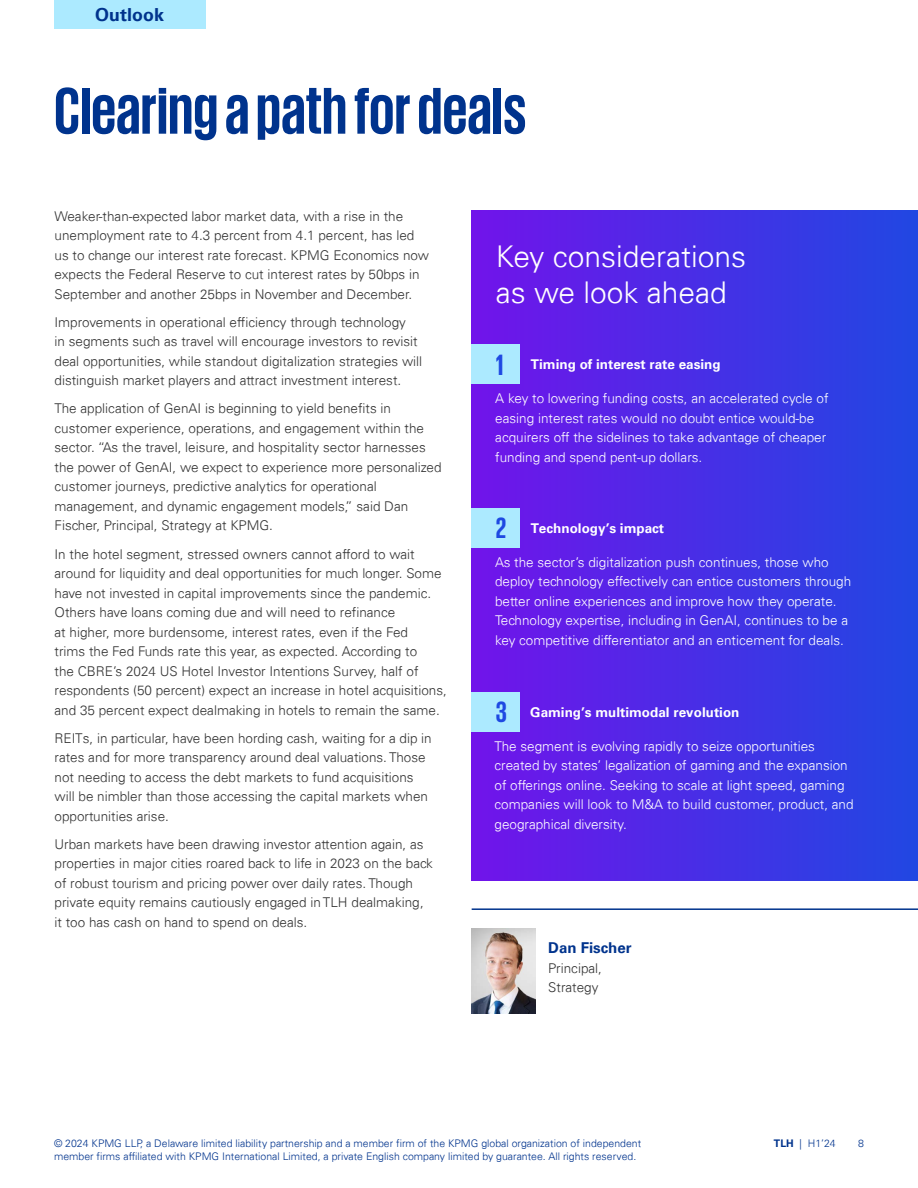
<style>
.page{position:relative;width:918px;height:1188px;background:#fff}
.page>*{position:absolute;margin:0;border:0;box-sizing:border-box;transform-origin:0 0}
.t1{font:700 67.5px "KPMG";color:#00338d}
.t2{font:300 30px/36px "Univers 45";color:#fff}
.t3{font:700 30px "KPMG";color:#1e49e2}
.t4{font:700 18px "Univers";color:#00338d}
.t5{font:700 15px "Univers";color:#00338d}
.t6{font:300 13.5px/19.5px "Univers 45";color:#333}
.t7{font:300 13.5px/19.5px "Univers 45";color:#fff}
.t8{font:700 13.5px "Univers";color:#fff}
.t9{font:300 10.5px "Univers 45";color:#00338d}
.s1{font-family:"Univers";font-weight:700}
</style>
<div class="page">
<div style="left:471px;top:211px;width:447px;height:669px;background:linear-gradient(to right,#7214ea,#2047e2)"></div>
<div style="left:54px;top:0;width:151px;height:28px;background:#aceaff"></div>
<div style="left:471px;top:344px;width:48px;height:40px;background:#aceaff"></div>
<div style="left:471px;top:508px;width:48px;height:40px;background:#aceaff"></div>
<div style="left:471px;top:692px;width:48px;height:40px;background:#aceaff"></div>
<hr style="left:472px;top:908px;width:446px;height:2px;background:#00338d">
<img style="left:472px;top:928px;width:63px;height:85px">
<h3 class="t4" style="left:95px;top:4px;width:71px">Outlook</h3>
<h1 class="t1" style="left:54px;top:77px;width:474px">Clearing a path for deals</h1>
<p class="t6" style="left:55px;top:206px;width:376px">Weaker-than-expected labor market data, with a rise in the unemployment rate to 4.3 percent from 4.1 percent, has led us to change our interest rate forecast. KPMG Economics now expects the Federal Reserve to cut interest rates by 50bps in September and another 25bps in November and December.</p>
<p class="t6" style="left:55px;top:312px;width:369px">Improvements in operational efficiency through technology<br>in segments such as travel will encourage investors to revisit deal opportunities, while standout digitalization strategies will distinguish market players and attract investment interest.</p>
<p class="t6" style="left:55px;top:399px;width:389px">The application of GenAI is beginning to yield benefits in customer experience, operations, and engagement within the sector. “As the travel, leisure, and hospitality sector harnesses the power of GenAI, we expect to experience more personalized customer journeys, predictive analytics for operational management, and dynamic engagement models,” said Dan Fischer, Principal, Strategy at KPMG.</p>
<p class="t6" style="left:55px;top:544px;width:394px">In the hotel segment, stressed owners cannot afford to wait around for liquidity and deal opportunities for much longer. Some have not invested in capital improvements since the pandemic.<br>Others have loans coming due and will need to refinance<br>at higher, more burdensome, interest rates, even if the Fed<br>trims the Fed Funds rate this year, as expected. According to<br>the CBRE’s 2024 US Hotel Investor Intentions Survey, half of respondents (50 percent) expect an increase in hotel acquisitions, and 35 percent expect dealmaking in hotels to remain the same.</p>
<p class="t6" style="left:55px;top:728px;width:379px">REITs, in particular, have been hording cash, waiting for a dip in rates and for more transparency around deal valuations. Those not needing to access the debt markets to fund acquisitions will be nimbler than those accessing the capital markets when opportunities arise.</p>
<p class="t6" style="left:55px;top:834px;width:380px">Urban markets have been drawing investor attention again, as properties in major cities roared back to life in 2023 on the back of robust tourism and pricing power over daily rates. Though private equity remains cautiously engaged in TLH dealmaking, it too has cash on hand to spend on deals.</p>
<h2 class="t2" style="left:496px;top:239px;width:252px">Key considerations as we look ahead</h2>
<h2 class="t3" style="left:496px;top:350px;width:9px">1</h2>
<p class="t8" style="left:531px;top:357px;width:191px">Timing of interest rate easing</p>
<p class="t7" style="left:495px;top:389px;width:335px">A key to lowering funding costs, an accelerated cycle of easing interest rates would no doubt entice would-be acquirers off the sidelines to take advantage of cheaper funding and spend pent-up dollars.</p>
<h2 class="t3" style="left:496px;top:513px;width:12px">2</h2>
<p class="t8" style="left:531px;top:520px;width:135px">Technology’s impact</p>
<p class="t7" style="left:495px;top:552px;width:358px">As the sector’s digitalization push continues, those who deploy technology effectively can entice customers through better online experiences and improve how they operate.<br>Technology expertise, including in GenAI, continues to be a key competitive differentiator and an enticement for deals.</p>
<h2 class="t3" style="left:496px;top:697px;width:13px">3</h2>
<p class="t8" style="left:530px;top:704px;width:211px">Gaming’s multimodal revolution</p>
<p class="t7" style="left:495px;top:736px;width:361px">The segment is evolving rapidly to seize opportunities created by states’ legalization of gaming and the expansion of offerings online. Seeking to scale at light speed, gaming companies will look to M&amp;A to build customer, product, and geographical diversity.</p>
<p class="t5" style="left:548px;top:939px;width:85px">Dan Fischer</p>
<p class="t6" style="left:548px;top:958px;width:55px">Principal,<br>Strategy</p>
<p class="t9" style="left:774px;top:1137px;width:63px"><span class="s1">TLH</span> | H1’24</p>
<p class="t9" style="left:54px;top:1137px;width:589px">© 2024 KPMG LLP, a Delaware limited liability partnership and a member firm of the KPMG global organization of independent</p>
<p class="t9" style="left:858px;top:1137px;width:7px">8</p>
<p class="t9" style="left:54px;top:1150px;width:584px">member firms affiliated with KPMG International Limited, a private English company limited by guarantee. All rights reserved.</p>
</div>
